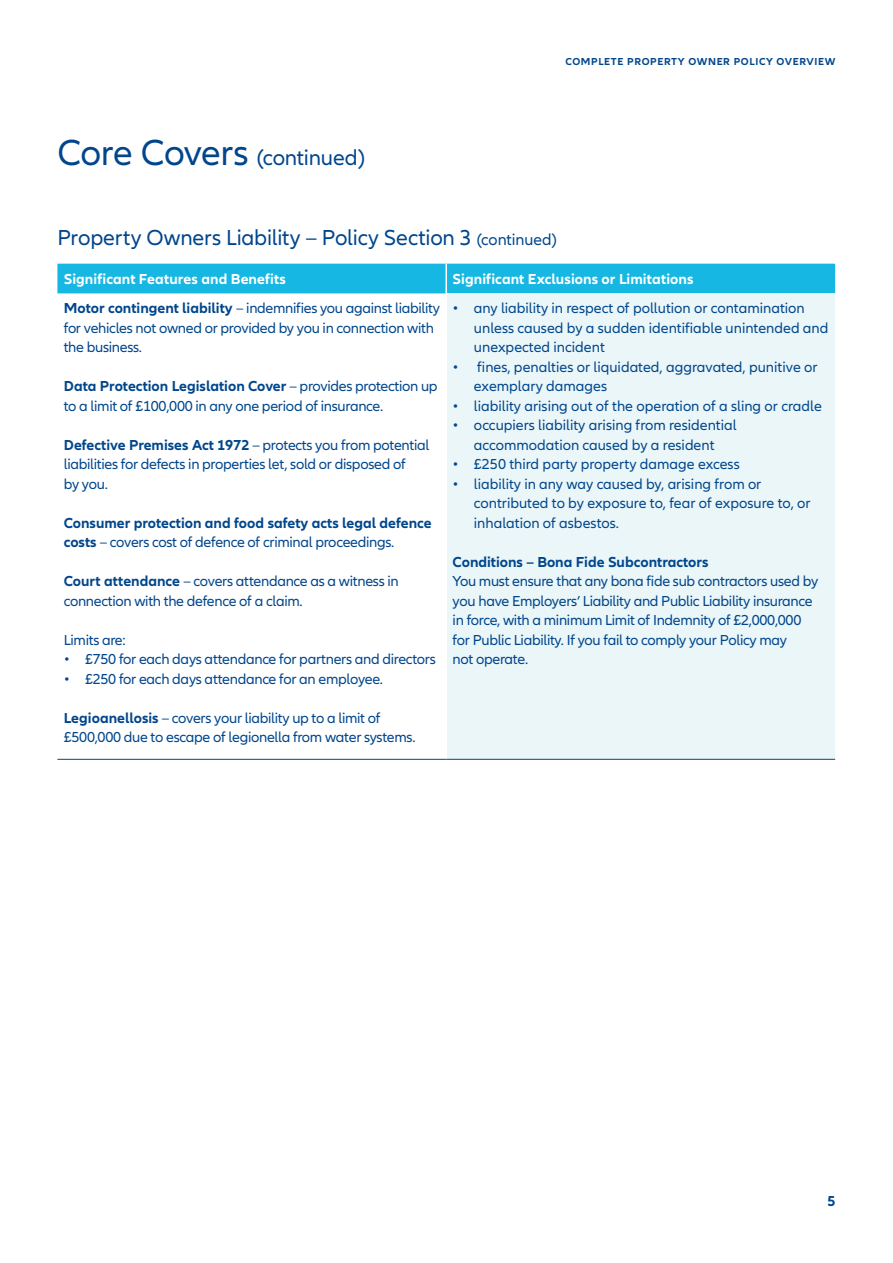
<style>
.page{position:relative;width:893px;height:1263px;background:#fff}
.page>*{position:absolute;margin:0;border:0;box-sizing:border-box;transform-origin:0 0}
.Subheadline___CTA_15{font:22.5px "Allianz Neo";letter-spacing:-.005em;color:#01468c}
.t1{font:15px/19.5px "Allianz Neo";letter-spacing:-.02em;color:#01468c}
.t2{font:15px/19.5px "Allianz Neo";color:#01468c}
.t3{font:700 15px/19.5px "Allianz Neo";color:#01468c}
.Subhead_2_blue_bold{font:700 15px "Allianz Neo";letter-spacing:.005em;color:#fff}
.t4{font:700 10.5px "Allianz Neo";letter-spacing:.06em;color:#01468c}
.s1{font-size:37.5px}
.s2{font-size:16.5px}
.s3{font-weight:700}
.s4{font-weight:400}
</style>
<div class="page">
<div style="left:57px;top:264px;width:778px;height:29px;background:#16b8e3"></div>
<div style="left:446px;top:293px;width:389px;height:466px;background:#eaf6f8"></div>
<hr style="left:445px;top:264px;width:2px;height:29px;background:#fff">
<hr style="left:445px;top:293px;width:2px;height:466px;background:#fff">
<hr style="left:57px;top:759px;width:389px;height:1px;background:#01468c">
<hr style="left:446px;top:759px;width:389px;height:1px;background:#01468c">
<p class="Subheadline___CTA_15" style="left:57px;top:145px;width:309px"><span class="s1">Core Covers</span> (continued)</p>
<p class="t4" style="left:565px;top:56px;width:272px">COMPLETE PROPERTY OWNER POLICY OVERVIEW</p>
<p class="Subheadline___CTA_15" style="left:57px;top:224px;width:501px">Property Owners Liability – Policy Section 3 <span class="s2">(continued)</span></p>
<p class="Subhead_2_blue_bold" style="left:64px;top:271px;width:224px">Significant Features and Benefits</p>
<p class="Subhead_2_blue_bold" style="left:453px;top:271px;width:242px">Significant Exclusions or Limitations</p>
<p class="t1" style="left:64px;top:299px;width:378px"><span class="s3">Motor contingent liability</span> – indemnifies you against liability for vehicles not owned or provided by you in connection with the business.</p>
<p class="t1" style="left:64px;top:377px;width:375px"><span class="s3">Data Protection Legislation Cover</span> – provides protection up to a limit of £100,000 in any one period of insurance.</p>
<p class="t1" style="left:64px;top:436px;width:367px"><span class="s3">Defective Premises Act 1972</span> – protects you from potential liabilities for defects in properties let, sold or disposed of</p>
<p class="t1" style="left:64px;top:475px;width:46px">by you.</p>
<p class="t3" style="left:64px;top:513px;width:369px">Consumer protection and food safety acts legal defence costs <span class="s4">– covers cost of defence of criminal proceedings.</span></p>
<p class="t1" style="left:64px;top:572px;width:337px"><span class="s3">Court attendance</span> – covers attendance as a witness in connection with the defence of a claim.</p>
<p class="t1" style="left:64px;top:631px;width:63px">Limits are:</p>
<p class="t1" style="left:64px;top:650px;width:374px">• £750 for each days attendance for partners and directors</p>
<p class="t1" style="left:64px;top:670px;width:321px">• £250 for each days attendance for an employee.</p>
<p class="t1" style="left:64px;top:709px;width:353px"><span class="s3">Legioanellosis</span> – covers your liability up to a limit of £500,000 due to escape of legionella from water systems.</p>
<p class="t2" style="left:474px;top:299px;width:356px;text-indent:-21px">• any liability in respect of pollution or contamination unless caused by a sudden identifiable unintended and unexpected incident</p>
<p class="t2" style="left:474px;top:358px;width:345px;text-indent:-21px">• fines, penalties or liquidated, aggravated, punitive or exemplary damages</p>
<p class="t2" style="left:453px;top:397px;width:371px">• liability arising out of the operation of a sling or cradle</p>
<p class="t2" style="left:453px;top:416px;width:286px;text-align:center">• occupiers liability arising from residential accommodation caused by a resident</p>
<p class="t2" style="left:453px;top:455px;width:289px">• £250 third party property damage excess</p>
<p class="t2" style="left:474px;top:475px;width:338px;text-indent:-21px">• liability in any way caused by, arising from or contributed to by exposure to, fear of exposure to, or inhalation of asbestos.</p>
<p class="t3" style="left:453px;top:552px;width:257px">Conditions – Bona Fide Subcontractors</p>
<p class="t1" style="left:453px;top:572px;width:367px">You must ensure that any bona fide sub contractors used by you have Employers’ Liability and Public Liability insurance</p>
<p class="t1" style="left:453px;top:611px;width:350px">in force, with a minimum Limit of Indemnity of £2,000,000</p>
<p class="t1" style="left:453px;top:631px;width:336px">for Public Liability. If you fail to comply your Policy may</p>
<p class="t1" style="left:453px;top:650px;width:77px">not operate.</p>
<p class="t3" style="left:827px;top:1192px;width:10px">5</p>
</div>
